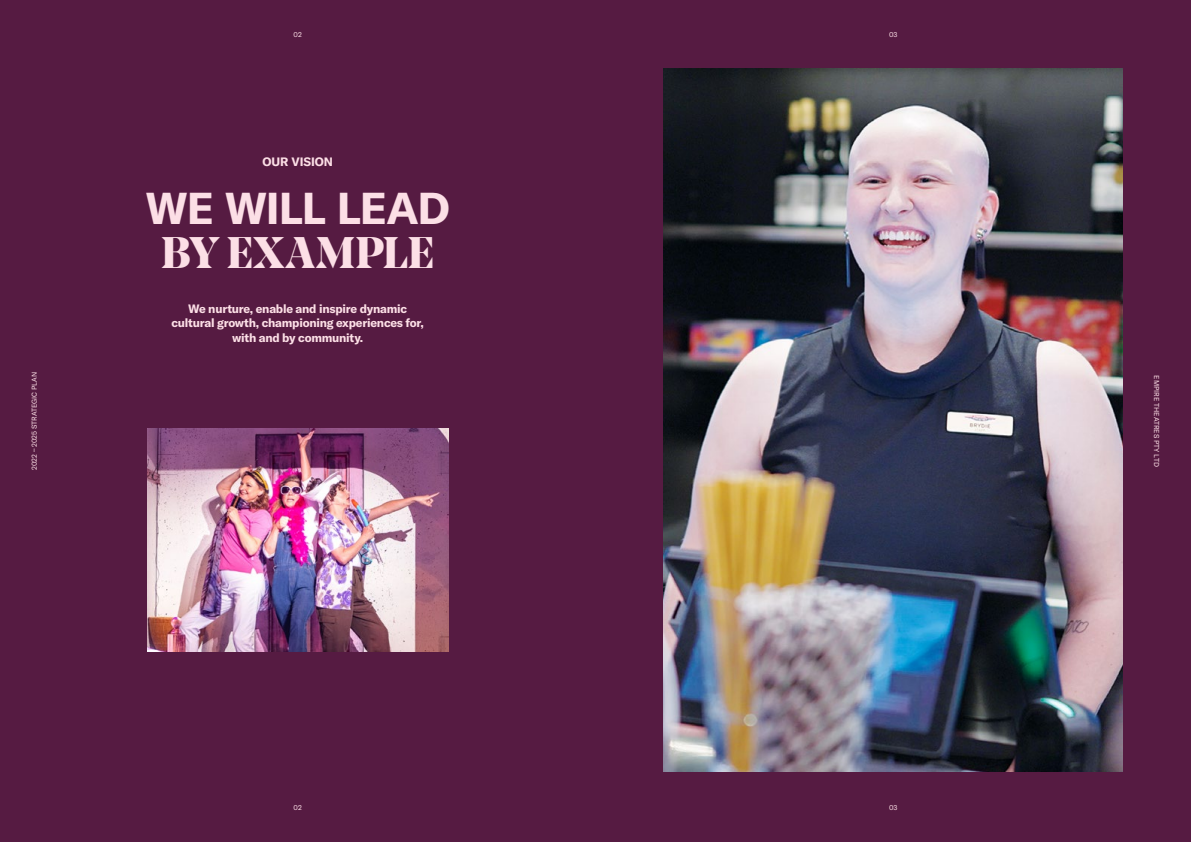
<style>
.page{position:relative;width:1191px;height:842px;background:#561b42}
.page>*{position:absolute;margin:0;border:0;box-sizing:border-box;transform-origin:0 0}
.t1{font:700 44px "GT America";letter-spacing:-.025em;color:#fcdfe6}
.t2{font:700 44px "Noe Display";letter-spacing:.005em;color:#fcdfe6}
.t3{font:700 12px/14.4px "GT America";letter-spacing:-.02em;color:#fcdfe6;text-align:center}
.t4{font:7px "GT America";color:#fcdfe6}
</style>
<div class="page">
<img style="left:663px;top:68px;width:460px;height:704px">
<img style="left:147px;top:428px;width:301px;height:224px">
<p class="t4" style="left:30px;top:470px;width:99px;rotate:-90deg">2022 – 2025 STRATEGIC PLAN</p>
<p class="t4" style="left:294px;top:30px;width:10px">02</p>
<p class="t3" style="left:262px;top:154px;width:72px">OUR VISION</p>
<h1 class="t1" style="left:145px;top:181px;width:306px">WE WILL LEAD</h1>
<h1 class="t2" style="left:161px;top:223px;width:275px">BY EXAMPLE</h1>
<p class="t3" style="left:171px;top:301px;width:254px">We nurture, enable and inspire dynamic cultural growth, championing experiences for, with and by community.</p>
<p class="t4" style="left:294px;top:803px;width:10px">02</p>
<p class="t4" style="left:889px;top:30px;width:10px">03</p>
<p class="t4" style="left:889px;top:803px;width:10px">03</p>
<p class="t4" style="left:1160px;top:375px;width:93px;rotate:90deg">EMPIRE THEATRES PTY LTD</p>
</div>
